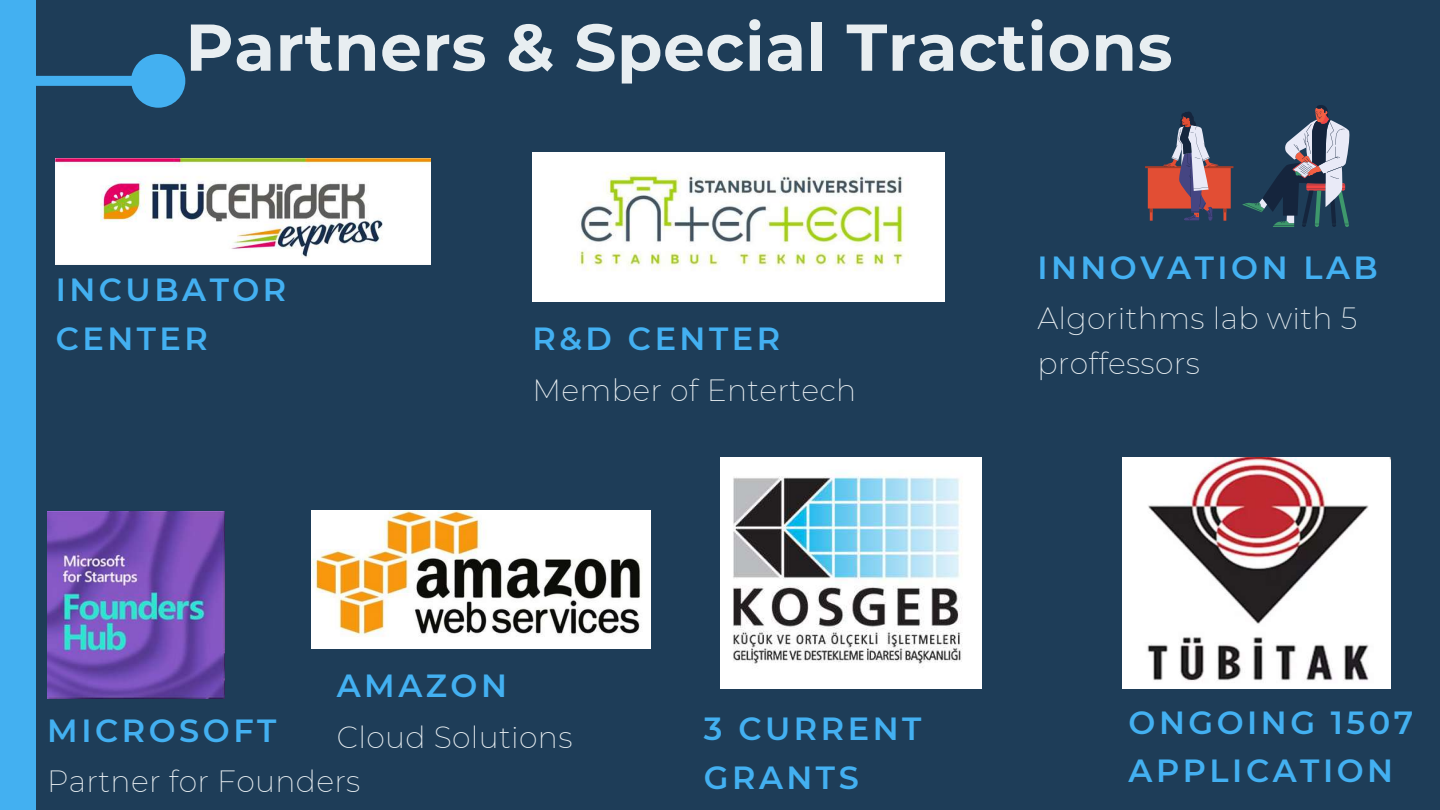
<style>
.page{position:relative;width:1440px;height:810px;background:#1e3d58}
.page>*{position:absolute;margin:0;border:0;box-sizing:border-box;transform-origin:0 0}
.t1{font:700 66px "Montserrat";letter-spacing:.01em;color:#e8eef1}
.t2{font:600 32px/48.8px "Montserrat";letter-spacing:.11em;color:#43b0f1}
.t3{font:200 30px/45px "Montserrat";letter-spacing:.01em;color:#e8eef1}
</style>
<div class="page">
<div style="left:0;top:0;width:36px;height:810px;background:#43b0f1"></div>
<svg style="left:36px;top:54px;width:149px;height:54px"></svg>
<img style="left:56px;top:158px;width:375px;height:107px">
<img style="left:533px;top:152px;width:411px;height:150px">
<img style="left:47px;top:511px;width:177px;height:188px">
<img style="left:720px;top:458px;width:262px;height:231px">
<img style="left:1123px;top:458px;width:267px;height:231px">
<img style="left:311px;top:511px;width:339px;height:138px">
<svg style="left:1145px;top:111px;width:88px;height:110px"></svg>
<svg style="left:1242px;top:105px;width:107px;height:122px"></svg>
<h1 class="t1" style="left:185px;top:7px;width:989px">Partners &amp; Special Tractions</h1>
<p class="t2" style="left:56px;top:265px;width:232px">INCUBATOR<br>CENTER</p>
<p class="t2" style="left:533px;top:314px;width:249px">R&amp;D CENTER</p>
<p class="t3" style="left:533px;top:367px;width:325px">Member of Entertech</p>
<p class="t2" style="left:1037px;top:243px;width:342px">INNOVATION LAB</p>
<p class="t3" style="left:1037px;top:296px;width:322px">Algorithms lab with 5 proffessors</p>
<p class="t2" style="left:337px;top:662px;width:172px">AMAZON</p>
<p class="t3" style="left:337px;top:715px;width:237px">Cloud Solutions</p>
<p class="t2" style="left:47px;top:706px;width:231px">MICROSOFT</p>
<p class="t3" style="left:47px;top:759px;width:315px">Partner for Founders</p>
<p class="t2" style="left:704px;top:705px;width:219px">3 CURRENT<br>GRANTS</p>
<p class="t2" style="left:1129px;top:698px;width:286px">ONGOING 1507<br>APPLICATION</p>
</div>
